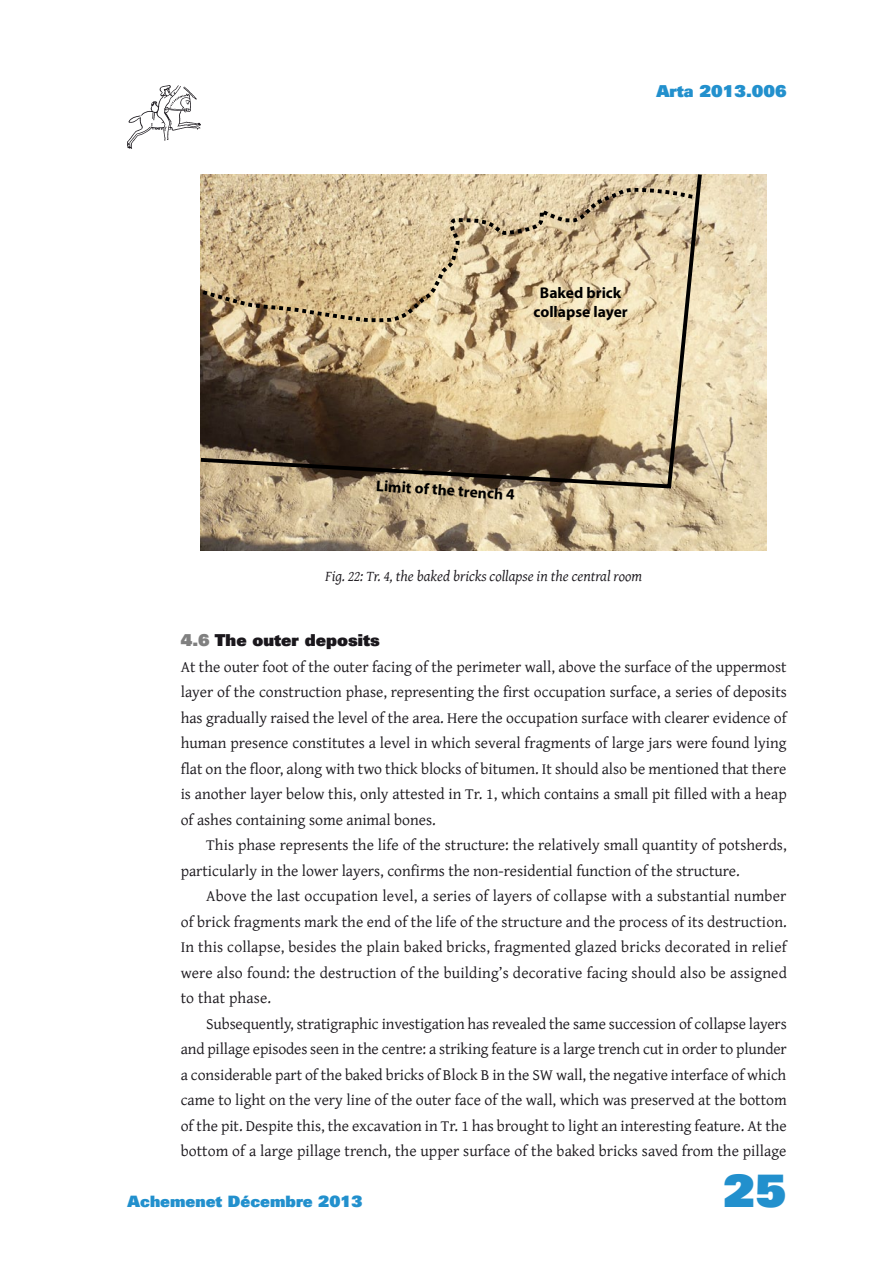
<style>
.page{position:relative;width:893px;height:1263px;background:#fff}
.page>*{position:absolute;margin:0;border:0;box-sizing:border-box;transform-origin:0 0}
.t1{font:900 45px "Univers LT";color:#2290cd}
.t2{font:900 16.5px "Univers LT";color:#1a171c}
.t3{font:900 16.5px "Univers LT";color:#2290cd}
.t4{font:15.75px/25.5px "Gentium Plus";letter-spacing:.005em;color:#1a171c;text-align:justify}
.t5{font:900 15.75px "Univers LT";color:#2290cd}
.t6{font:700 15.6px/18.6px "Myriad Pro";color:#000;text-align:center}
.t7{font:italic 15px "Gentium";color:#1a171c}
.s1{color:#808080}
</style>
<div class="page">
<img style="left:128px;top:85px;width:73px;height:64px">
<img style="left:201px;top:174px;width:565px;height:376px">
<svg style="left:201px;top:174px;width:503px;height:316px;background:#b5a280"></svg>
<p class="t3" style="left:656px;top:80px;width:132px">Arta 2013.006</p>
<p class="t6" style="left:533px;top:283px;width:96px">Baked brick collapse layer</p>
<p class="t6" style="left:377px;top:475px;width:141px;rotate:4deg">Limit of the trench 4</p>
<p class="t7" style="left:325px;top:565px;width:319px">Fig. 22: Tr. 4, the baked bricks collapse in the central room</p>
<p class="t2" style="left:181px;top:629px;width:201px"><span class="s1">4.6</span> The outer deposits</p>
<p class="t4" style="left:181px;top:652px;width:608px">At the outer foot of the outer facing of the perimeter wall, above the surface of the uppermost layer of the construction phase, representing the first occupation surface, a series of deposits has gradually raised the level of the area. Here the occupation surface with clearer evidence of human presence constitutes a level in which several fragments of large jars were found lying flat on the floor, along with two thick blocks of bitumen. It should also be mentioned that there is another layer below this, only attested in Tr. 1, which contains a small pit filled with a heap of ashes containing some animal bones.</p>
<p class="t4" style="left:181px;top:831px;width:607px;text-indent:26px">This phase represents the life of the structure: the relatively small quantity of potsherds, particularly in the lower layers, confirms the non-residential function of the structure.</p>
<p class="t4" style="left:181px;top:882px;width:608px;text-indent:26px">Above the last occupation level, a series of layers of collapse with a substantial number of brick fragments mark the end of the life of the structure and the process of its destruction.<br>In this collapse, besides the plain baked bricks, fragmented glazed bricks decorated in relief were also found: the destruction of the building’s decorative facing should also be assigned to that phase.</p>
<p class="t4" style="left:181px;top:1009px;width:608px;text-indent:26px">Subsequently, stratigraphic investigation has revealed the same succession of collapse layers and pillage episodes seen in the centre: a striking feature is a large trench cut in order to plunder a considerable part of the baked bricks of Block B in the SW wall, the negative interface of which came to light on the very line of the outer face of the wall, which was preserved at the bottom of the pit. Despite this, the excavation in Tr. 1 has brought to light an interesting feature. At the bottom of a large pillage trench, the upper surface of the baked bricks saved from the pillage</p>
<p class="t5" style="left:128px;top:1190px;width:237px">Achemenet Décembre 2013</p>
<h1 class="t1" style="left:723px;top:1161px;width:65px">25</h1>
</div>
